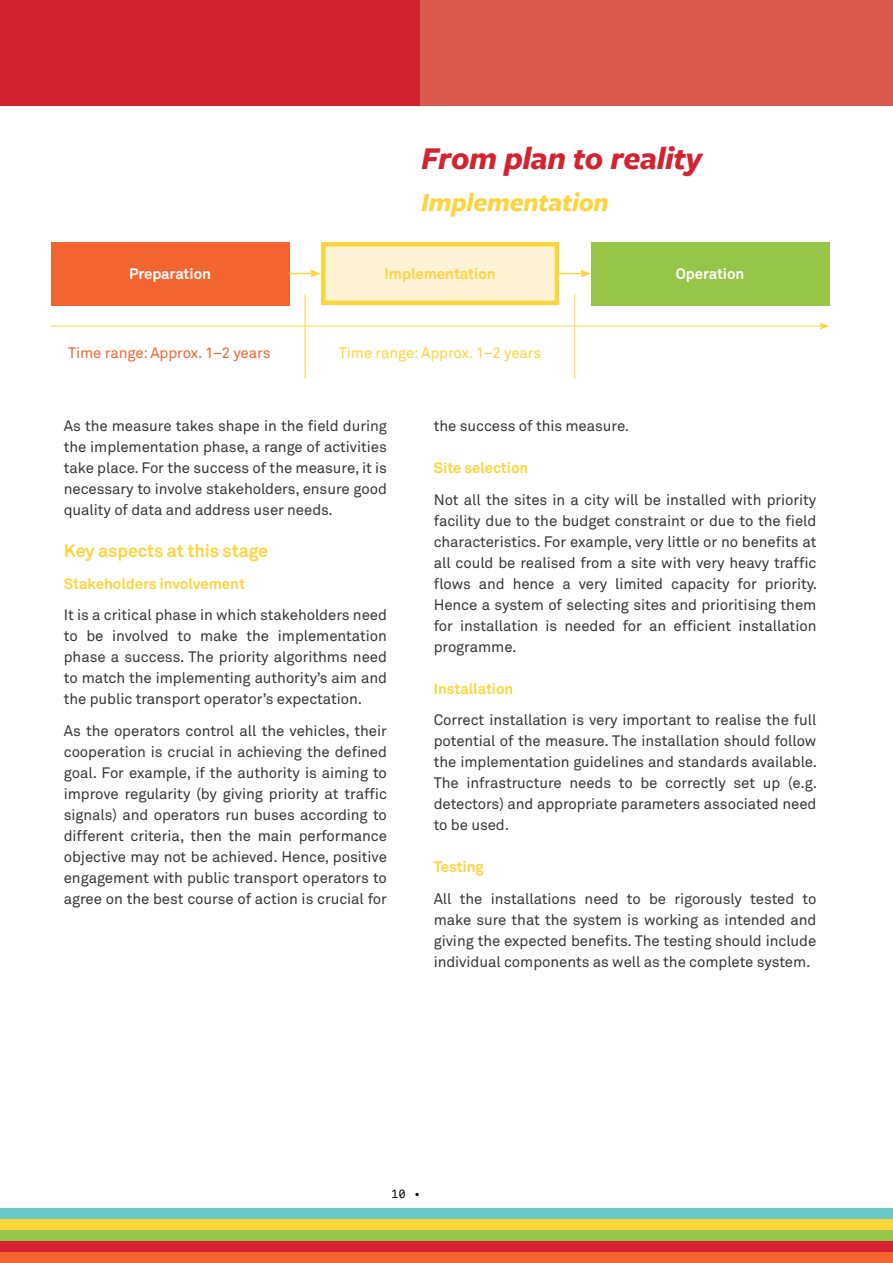
<style>
.page{position:relative;width:893px;height:1263px;background:#fff}
.page>*{position:absolute;margin:0;border:0;box-sizing:border-box;transform-origin:0 0}
.t1{font:italic 700 33px "Freight Sans Pro";letter-spacing:-.01em;color:#d32330}
.t2{font:italic 700 27px "Freight Sans Pro";letter-spacing:-.01em;color:#fed43e}
.t3{font:700 18px "Akkurat Pro";letter-spacing:-.01em;color:#fed43e}
.t4{font:15px/21px "Akkurat Pro";letter-spacing:-.005em;color:#363638;text-align:justify}
.t5{font:700 15px "Akkurat Pro";letter-spacing:-.005em;color:#fed43e}
.t6{font:15px "Akkurat Pro";letter-spacing:-.005em;color:#fed43e}
.t7{font:15px "Akkurat Pro";letter-spacing:-.005em;color:#f26531}
.t8{font:700 15px "Akkurat Pro";letter-spacing:-.005em;color:#fff}
.t9{font:12px "Akkurat Mono";color:#000}
</style>
<div class="page">
<div style="left:0;top:1252px;width:893px;height:11px;background:#f26531"></div>
<div style="left:0;top:1241px;width:893px;height:11px;background:#d32330"></div>
<div style="left:0;top:1230px;width:893px;height:11px;background:#97c547"></div>
<div style="left:0;top:1219px;width:893px;height:11px;background:#fed43e"></div>
<div style="left:0;top:1208px;width:893px;height:11px;background:#68c8c6"></div>
<div style="left:51px;top:242px;width:238px;height:63px;background:#f26531"></div>
<div style="left:323px;top:244px;width:234px;height:59px;background:#fff3d6"></div>
<div style="left:321px;top:242px;width:238px;height:63px;border:4px solid #fed43e"></div>
<div style="left:591px;top:242px;width:238px;height:63px;background:#97c547"></div>
<svg style="left:289px;top:270px;width:32px;height:7px"></svg>
<hr style="left:51px;top:326px;width:771px;height:1px;background:#fed43e">
<svg style="left:820px;top:323px;width:9px;height:6px"></svg>
<svg style="left:559px;top:270px;width:32px;height:7px"></svg>
<hr style="left:305px;top:295px;width:1px;height:84px;background:#fed43e">
<hr style="left:574px;top:295px;width:1px;height:84px;background:#fed43e">
<div style="left:0;top:0;width:421px;height:106px;background:#d32330"></div>
<div style="left:421px;top:0;width:472px;height:106px;background:#da594c"></div>
<h1 class="t1" style="left:421px;top:135px;width:282px">From plan to reality</h1>
<h2 class="t2" style="left:421px;top:183px;width:189px">Implementation</h2>
<p class="t8" style="left:129px;top:265px;width:84px">Preparation</p>
<p class="t5" style="left:385px;top:265px;width:113px">Implementation</p>
<p class="t8" style="left:676px;top:265px;width:70px">Operation</p>
<p class="t7" style="left:68px;top:344px;width:204px">Time range: Approx. 1–2 years</p>
<p class="t6" style="left:339px;top:344px;width:204px">Time range: Approx. 1–2 years</p>
<p class="t4" style="left:64px;top:416px;width:325px">As the measure takes shape in the field during the implementation phase, a range of activities take place. For the success of the measure, it is necessary to involve stakeholders, ensure good quality of data and address user needs.</p>
<p class="t3" style="left:64px;top:540px;width:206px">Key aspects at this stage</p>
<p class="t5" style="left:64px;top:574px;width:183px">Stakeholders involvement</p>
<p class="t4" style="left:64px;top:605px;width:325px">It is a critical phase in which stakeholders need to be involved to make the implementation phase a success. The priority algorithms need to match the implementing authority’s aim and the public transport operator’s expectation.</p>
<p class="t4" style="left:64px;top:720px;width:325px">As the operators control all the vehicles, their cooperation is crucial in achieving the defined goal. For example, if the authority is aiming to improve regularity (by giving priority at traffic signals) and operators run buses according to different criteria, then the main performance objective may not be achieved. Hence, positive engagement with public transport operators to agree on the best course of action is crucial for</p>
<p class="t4" style="left:434px;top:416px;width:197px">the success of this measure.</p>
<p class="t5" style="left:434px;top:458px;width:96px">Site selection</p>
<p class="t4" style="left:434px;top:489px;width:385px">Not all the sites in a city will be installed with priority facility due to the budget constraint or due to the field characteristics. For example, very little or no benefits at all could be realised from a site with very heavy traffic flows and hence a very limited capacity for priority.<br>Hence a system of selecting sites and prioritising them for installation is needed for an efficient installation programme.</p>
<p class="t5" style="left:434px;top:679px;width:81px">Installation</p>
<p class="t4" style="left:434px;top:710px;width:385px">Correct installation is very important to realise the full potential of the measure. The installation should follow the implementation guidelines and standards available.<br>The infrastructure needs to be correctly set up (e.g. detectors) and appropriate parameters associated need to be used.</p>
<p class="t5" style="left:434px;top:857px;width:52px">Testing</p>
<p class="t4" style="left:434px;top:888px;width:384px">All the installations need to be rigorously tested to make sure that the system is working as intended and giving the expected benefits. The testing should include individual components as well as the complete system.</p>
<p class="t9" style="left:391px;top:1186px;width:31px">10 •</p>
</div>
